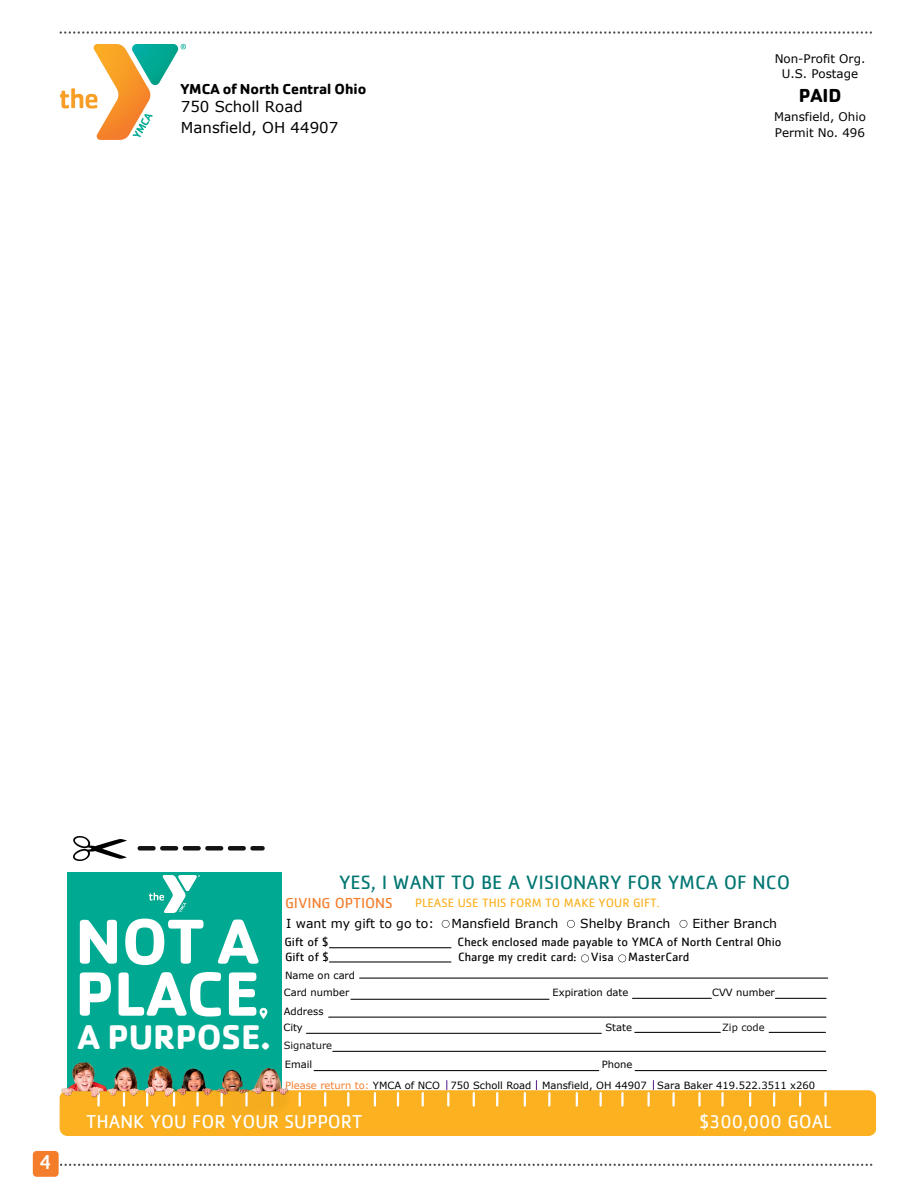
<style>
.page{position:relative;width:918px;height:1188px;background:#fff}
.page>*{position:absolute;margin:0;border:0;box-sizing:border-box;transform-origin:0 0}
.t1{font:700 65.7px "Cachet Pro";color:#fff}
.t2{font:700 64.8px "Cachet Pro";color:#fff}
.t3{font:700 35.55px "Cachet Pro";color:#fff}
.t4{font:21px "Cachet Pro";color:#fff}
.t5{font:19.95px "Cachet";color:#007672}
.t6{font:700 19.5px "Cachet Pro";color:#000}
.t7{font:19.2px "Cachet";color:#fff}
.t8{font:15px "Verdana";color:#000}
.t9{font:700 15px "Cachet Pro";color:#000}
.t10{font:15px "Cachet";color:#f47d2c}
.t11{font:12.45px "Cachet";color:#000}
.t12{font:12.45px "Verdana";color:#000}
.t13{font:12.45px "Cachet";color:#fbb120}
.t14{font:11.85px "Verdana";color:#000}
.t15{font:9.9px "Verdana";color:#000}
.t16{font:9.9px "Verdana";color:#131313}
.s1{color:#f47d2c}
</style>
<div class="page">
<svg style="left:60px;top:31px;width:812px;height:3px"></svg>
<svg style="left:33px;top:1151px;width:839px;height:26px"></svg>
<div style="left:67px;top:872px;width:214px;height:260px;background:#00a991"></div>
<div style="left:60px;top:1090px;width:816px;height:46px;background:#fbb120;border-radius:8px"></div>
<svg style="left:299px;top:1093px;width:2px;height:12px"></svg>
<svg style="left:324px;top:1093px;width:2px;height:12px"></svg>
<svg style="left:347px;top:1093px;width:2px;height:12px"></svg>
<svg style="left:374px;top:1093px;width:2px;height:12px"></svg>
<svg style="left:397px;top:1093px;width:2px;height:12px"></svg>
<svg style="left:422px;top:1093px;width:2px;height:12px"></svg>
<svg style="left:473px;top:1093px;width:2px;height:12px"></svg>
<svg style="left:496px;top:1093px;width:2px;height:12px"></svg>
<svg style="left:524px;top:1093px;width:2px;height:12px"></svg>
<svg style="left:548px;top:1093px;width:3px;height:12px"></svg>
<svg style="left:576px;top:1093px;width:2px;height:12px"></svg>
<svg style="left:599px;top:1093px;width:3px;height:12px"></svg>
<svg style="left:621px;top:1093px;width:3px;height:12px"></svg>
<svg style="left:672px;top:1093px;width:3px;height:12px"></svg>
<svg style="left:698px;top:1093px;width:3px;height:12px"></svg>
<svg style="left:721px;top:1093px;width:3px;height:12px"></svg>
<svg style="left:749px;top:1093px;width:2px;height:12px"></svg>
<svg style="left:773px;top:1093px;width:2px;height:12px"></svg>
<svg style="left:799px;top:1093px;width:2px;height:12px"></svg>
<svg style="left:824px;top:1093px;width:3px;height:12px"></svg>
<svg style="left:442px;top:920px;width:8px;height:8px"></svg>
<svg style="left:567px;top:920px;width:8px;height:8px"></svg>
<svg style="left:680px;top:920px;width:7px;height:8px"></svg>
<svg style="left:618px;top:954px;width:8px;height:8px"></svg>
<svg style="left:581px;top:954px;width:8px;height:8px"></svg>
<hr style="left:329px;top:947px;width:122px;height:1px;background:#131313">
<hr style="left:329px;top:961px;width:122px;height:2px;background:#131313">
<hr style="left:333px;top:1051px;width:493px;height:1px;background:#131313">
<svg style="left:446px;top:1081px;width:4px;height:24px"></svg>
<svg style="left:647px;top:1081px;width:7px;height:24px"></svg>
<hr style="left:360px;top:978px;width:468px;height:1px;background:#131313">
<hr style="left:351px;top:999px;width:198px;height:1px;background:#131313">
<hr style="left:633px;top:998px;width:78px;height:1px;background:#131313">
<hr style="left:775px;top:998px;width:51px;height:1px;background:#131313">
<hr style="left:329px;top:1017px;width:497px;height:1px;background:#131313">
<hr style="left:307px;top:1033px;width:294px;height:1px;background:#131313">
<hr style="left:635px;top:1032px;width:85px;height:1px;background:#131313">
<hr style="left:769px;top:1032px;width:56px;height:1px;background:#131313">
<hr style="left:314px;top:1070px;width:285px;height:1px;background:#131313">
<hr style="left:635px;top:1070px;width:191px;height:1px;background:#131313">
<img style="left:74px;top:837px;width:53px;height:23px">
<svg style="left:138px;top:846px;width:127px;height:5px"></svg>
<svg style="left:260px;top:1008px;width:7px;height:11px"></svg>
<img style="left:60px;top:1062px;width:233px;height:45px">
<img style="left:150px;top:875px;width:49px;height:37px">
<img style="left:60px;top:44px;width:125px;height:96px">
<p class="t9" style="left:181px;top:79px;width:187px">YMCA of North Central Ohio</p>
<p class="t8" style="left:181px;top:97px;width:123px">750 Scholl Road</p>
<p class="t8" style="left:181px;top:118px;width:159px">Mansfield, OH 44907</p>
<p class="t14" style="left:775px;top:51px;width:92px">Non-Profit Org.</p>
<p class="t14" style="left:782px;top:67px;width:78px">U.S. Postage</p>
<p class="t6" style="left:799px;top:83px;width:44px">PAID</p>
<p class="t14" style="left:774px;top:109px;width:93px">Mansfield, Ohio</p>
<p class="t14" style="left:775px;top:125px;width:92px">Permit No. 496</p>
<p class="t4" style="left:40px;top:1149px;width:13px">4</p>
<p class="t1" style="left:75px;top:900px;width:185px">NOT A</p>
<p class="t2" style="left:75px;top:953px;width:186px">PLACE</p>
<p class="t3" style="left:78px;top:1015px;width:194px">A PURPOSE.</p>
<p class="t5" style="left:339px;top:873px;width:453px">YES, I WANT TO BE A VISIONARY FOR YMCA OF NCO</p>
<p class="t10" style="left:285px;top:896px;width:109px">GIVING OPTIONS</p>
<p class="t12" style="left:286px;top:916px;width:149px">I want my gift to go to:</p>
<p class="t12" style="left:452px;top:916px;width:108px">Mansfield Branch</p>
<p class="t12" style="left:580px;top:916px;width:92px">Shelby Branch</p>
<p class="t12" style="left:692px;top:916px;width:86px">Either Branch</p>
<p class="t11" style="left:285px;top:936px;width:45px">Gift of $</p>
<p class="t11" style="left:458px;top:936px;width:325px">Check enclosed made payable to YMCA of North Central Ohio</p>
<p class="t11" style="left:285px;top:951px;width:45px">Gift of $</p>
<p class="t11" style="left:458px;top:951px;width:233px">Charge my credit card: Visa MasterCard</p>
<p class="t13" style="left:415px;top:897px;width:246px">PLEASE USE THIS FORM TO MAKE YOUR GIFT.</p>
<p class="t15" style="left:285px;top:969px;width:72px">Name on card</p>
<p class="t15" style="left:284px;top:986px;width:67px">Card number</p>
<p class="t15" style="left:712px;top:986px;width:64px">CVV number</p>
<p class="t15" style="left:284px;top:1005px;width:41px">Address</p>
<p class="t15" style="left:283px;top:1021px;width:21px">City</p>
<p class="t15" style="left:285px;top:1058px;width:29px">Email</p>
<p class="t15" style="left:553px;top:986px;width:77px">Expiration date</p>
<p class="t15" style="left:605px;top:1021px;width:28px">State</p>
<p class="t16" style="left:722px;top:1021px;width:44px">Zip code</p>
<p class="t15" style="left:602px;top:1058px;width:32px">Phone</p>
<p class="t16" style="left:284px;top:1039px;width:50px">Signature</p>
<p class="t15" style="left:285px;top:1079px;width:531px"><span class="s1">Please return to:</span> YMCA of NCO 750 Scholl Road Mansfield, OH 44907 Sara Baker 419.522.3511 x260</p>
<p class="t7" style="left:86px;top:1113px;width:278px">THANK YOU FOR YOUR SUPPORT</p>
<p class="t7" style="left:699px;top:1113px;width:134px">$300,000 GOAL</p>
</div>
